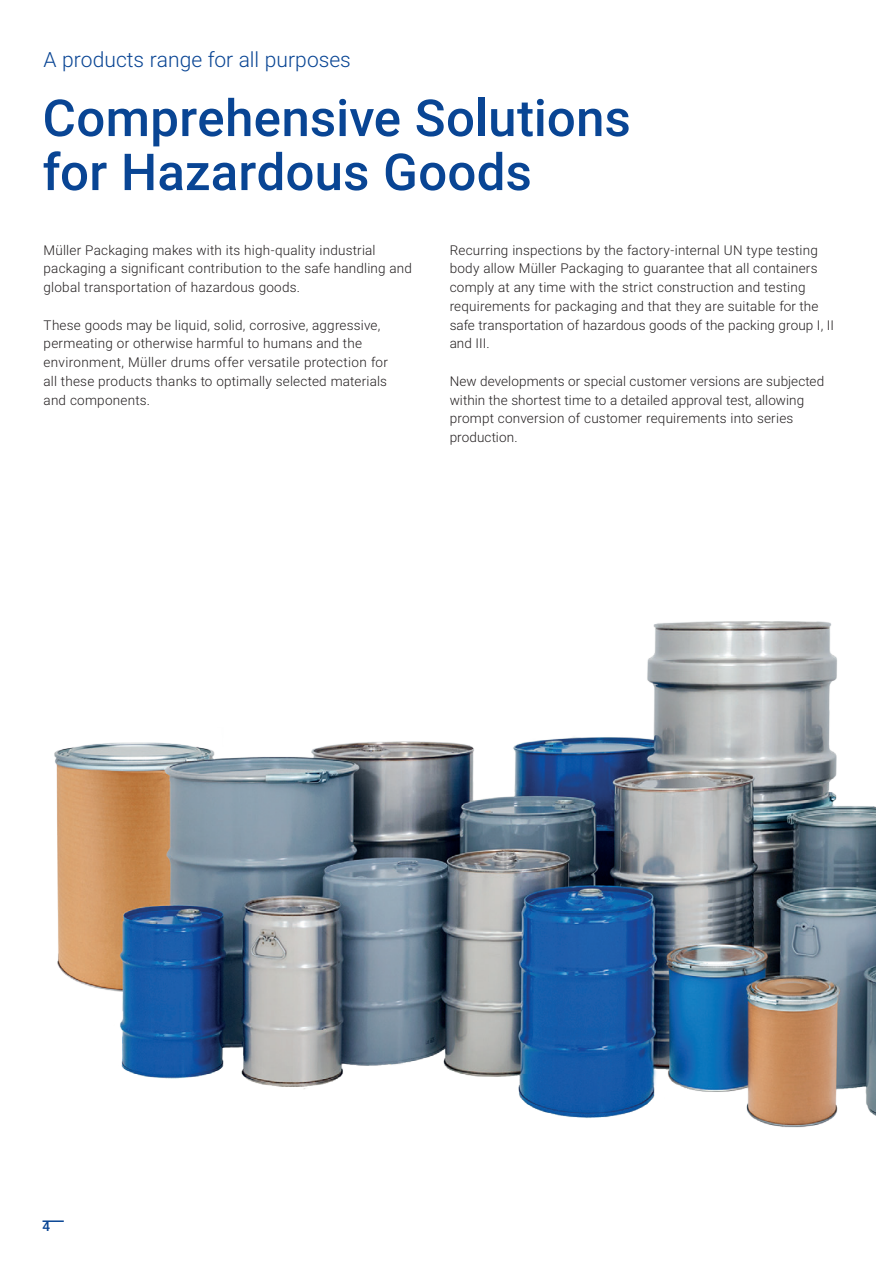
<style>
.page{position:relative;width:876px;height:1263px;background:#fff}
.page>*{position:absolute;margin:0;border:0;box-sizing:border-box;transform-origin:0 0}
.t1{font:500 51px/54px "Roboto";letter-spacing:.005em;color:#094594}
.t2{font:300 21px "Roboto";color:#094594}
.t3{font:300 13.5px/18.8px "Roboto";letter-spacing:.015em;color:#231f20}
.t4{font:500 13.5px "Roboto";color:#094594}
</style>
<div class="page">
<hr style="left:43px;top:1220px;width:21px;height:2px;background:#094594">
<img style="left:54px;top:621px;width:822px;height:507px">
<h2 class="t2" style="left:44px;top:45px;width:309px">A products range for all purposes</h2>
<h1 class="t1" style="left:43px;top:89px;width:590px">Comprehensive Solutions for Hazardous Goods</h1>
<p class="t3" style="left:44px;top:240px;width:370px">Müller Packaging makes with its high-quality industrial packaging a significant contribution to the safe handling and global transportation of hazardous goods.</p>
<p class="t3" style="left:44px;top:315px;width:346px">These goods may be liquid, solid, corrosive, aggressive, permeating or otherwise harmful to humans and the environment, Müller drums offer versatile protection for all these products thanks to optimally selected materials and components.</p>
<p class="t3" style="left:450px;top:240px;width:386px">Recurring inspections by the factory-internal UN type testing body allow Müller Packaging to guarantee that all containers comply at any time with the strict construction and testing requirements for packaging and that they are suitable for the safe transportation of hazardous goods of the packing group I, II and III.</p>
<p class="t3" style="left:450px;top:371px;width:376px">New developments or special customer versions are subjected within the shortest time to a detailed approval test, allowing prompt conversion of customer requirements into series production.</p>
<p class="t4" style="left:43px;top:1216px;width:9px">4</p>
</div>
